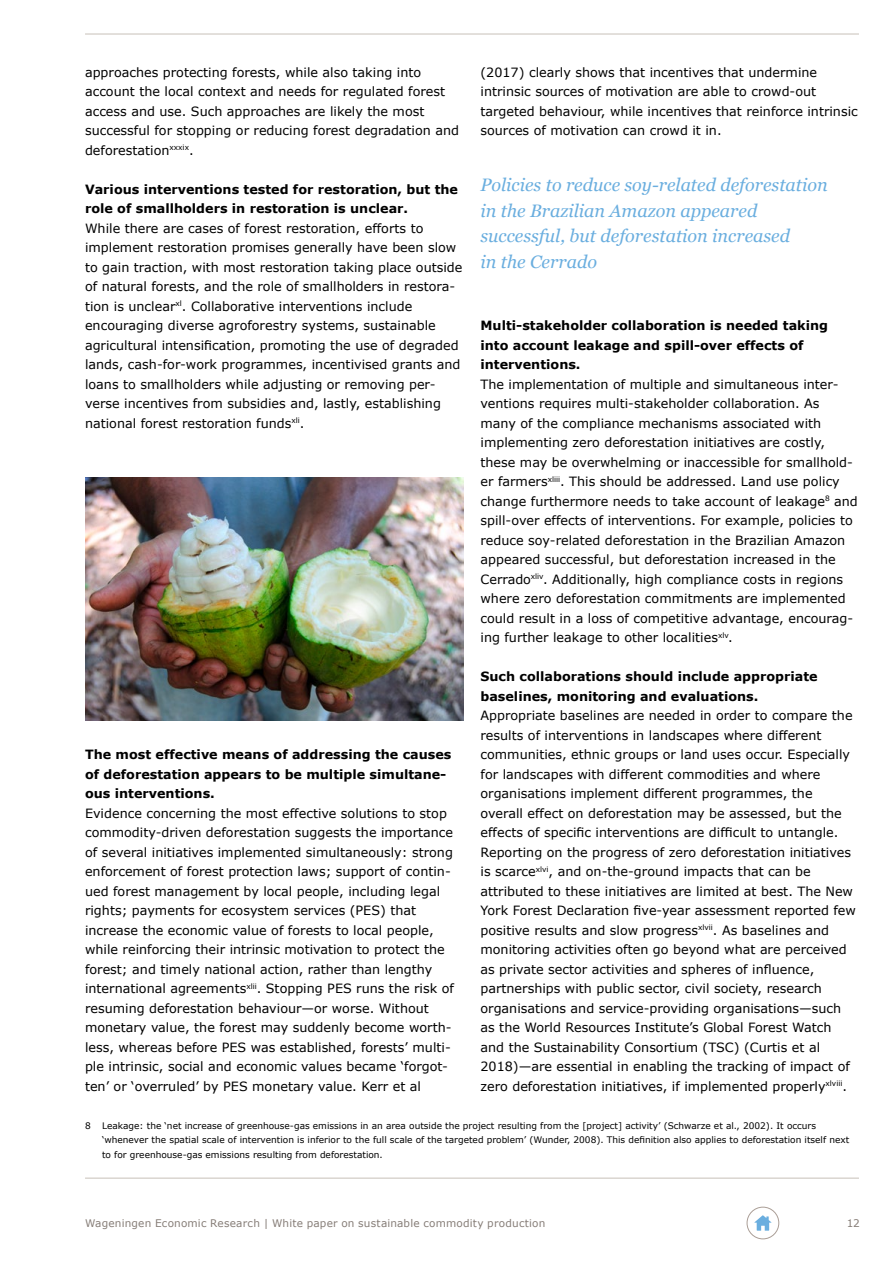
<style>
.page{position:relative;width:893px;height:1263px;background:#fff}
.page>*{position:absolute;margin:0;border:0;box-sizing:border-box;transform-origin:0 0}
.t1{font:italic 18px/25.5px "Georgia";color:#6aaedf}
.t2{font:12.75px/19.5px "Verdana";color:#000}
.t3{font:700 12.75px/19.5px "Verdana";color:#000}
.t4{font:10.5px "Verdana";letter-spacing:.02em;color:#867d77}
.t5{font:9px/14.7px "Verdana";color:#000}
</style>
<div class="page">
<hr style="left:85px;top:1177px;width:774px;height:2px;background:#dad5d0">
<hr style="left:85px;top:33px;width:774px;height:2px;background:#dad5d0">
<img style="left:85px;top:477px;width:378px;height:243px">
<svg style="left:754px;top:1215px;width:18px;height:16px"></svg>
<div style="left:747px;top:1207px;width:32px;height:32px;border:1px solid #aa9e96;border-radius:50%"></div>
<p class="t2" style="left:85px;top:62px;width:376px">approaches protecting forests, while also taking into account the local context and needs for regulated forest access and use. Such approaches are likely the most successful for stopping or reducing forest degradation and deforestation<sup>xxxix</sup>.</p>
<p class="t3" style="left:85px;top:179px;width:375px">Various interventions tested for restoration, but the role of smallholders in restoration is unclear.</p>
<p class="t2" style="left:85px;top:218px;width:379px">While there are cases of forest restoration, efforts to implement restoration promises generally have been slow to gain traction, with most restoration taking place outside of natural forests, and the role of smallholders in restora&shy;tion is unclear<sup>xl</sup>. Collaborative interventions include encouraging diverse agroforestry systems, sustainable agricultural intensification, promoting the use of degraded lands, cash-for-work programmes, incentivised grants and loans to smallholders while adjusting or removing per&shy;verse incentives from subsidies and, lastly, establishing national forest restoration funds<sup>xli</sup>.</p>
<p class="t2" style="left:480px;top:62px;width:379px">(2017) clearly shows that incentives that undermine intrinsic sources of motivation are able to crowd-out targeted behaviour, while incentives that reinforce intrinsic sources of motivation can crowd it in.</p>
<h1 class="t1" style="left:480px;top:171px;width:349px">Policies to reduce soy-related deforestation in the Brazilian Amazon appeared successful, but deforestation increased<br>in the Cerrado</h1>
<p class="t3" style="left:480px;top:316px;width:349px">Multi-stakeholder collaboration is needed taking into account leakage and spill-over effects of interventions.</p>
<p class="t2" style="left:480px;top:374px;width:379px">The implementation of multiple and simultaneous inter&shy;ventions requires multi-stakeholder collaboration. As many of the compliance mechanisms associated with implementing zero deforestation initiatives are costly, these may be overwhelming or inaccessible for smallhold&shy;er farmers<sup>xliii</sup>. This should be addressed. Land use policy change furthermore needs to take account of leakage<sup>8</sup> and spill-over effects of interventions. For example, policies to reduce soy-related deforestation in the Brazilian Amazon appeared successful, but deforestation increased in the Cerrado<sup>xliv</sup>. Additionally, high compliance costs in regions where zero deforestation commitments are implemented could result in a loss of competitive advantage, encourag&shy;ing further leakage to other localities<sup>xlv</sup>.</p>
<p class="t3" style="left:480px;top:667px;width:339px">Such collaborations should include appropriate baselines, monitoring and evaluations.</p>
<p class="t2" style="left:480px;top:706px;width:377px">Appropriate baselines are needed in order to compare the results of interventions in landscapes where different communities, ethnic groups or land uses occur. Especially for landscapes with different commodities and where organisations implement different programmes, the overall effect on deforestation may be assessed, but the effects of specific interventions are difficult to untangle.<br>Reporting on the progress of zero deforestation initiatives is scarce<sup>xlvi</sup>, and on-the-ground impacts that can be attributed to these initiatives are limited at best. The New York Forest Declaration five-year assessment reported few positive results and slow progress<sup>xlvii</sup>. As baselines and monitoring activities often go beyond what are perceived as private sector activities and spheres of influence, partnerships with public sector, civil society, research organisations and service-providing organisations—such as the World Resources Institute’s Global Forest Watch and the Sustainability Consortium (TSC) (Curtis et al 2018)—are essential in enabling the tracking of impact of zero deforestation initiatives, if implemented properly<sup>xlviii</sup>.</p>
<p class="t3" style="left:85px;top:745px;width:368px">The most effective means of addressing the causes of deforestation appears to be multiple simultane&shy;ous interventions.</p>
<p class="t2" style="left:85px;top:803px;width:370px">Evidence concerning the most effective solutions to stop commodity-driven deforestation suggests the importance of several initiatives implemented simultaneously: strong enforcement of forest protection laws; support of contin&shy;ued forest management by local people, including legal rights; payments for ecosystem services (PES) that increase the economic value of forests to local people, while reinforcing their intrinsic motivation to protect the forest; and timely national action, rather than lengthy international agreements<sup>xlii</sup>. Stopping PES runs the risk of resuming deforestation behaviour—or worse. Without monetary value, the forest may suddenly become worth&shy;less, whereas before PES was established, forests’ multi&shy;ple intrinsic, social and economic values became ‘forgot&shy;ten’ or ‘overruled’ by PES monetary value. Kerr et al</p>
<p class="t5" style="left:85px;top:1118px;width:7px">8</p>
<p class="t5" style="left:102px;top:1118px;width:749px">Leakage: the ‘net increase of greenhouse-gas emissions in an area outside the project resulting from the [project] activity’ (Schwarze et al., 2002). It occurs ‘whenever the spatial scale of intervention is inferior to the full scale of the targeted problem’ (Wunder, 2008). This definition also applies to deforestation itself next to for greenhouse-gas emissions resulting from deforestation.</p>
<p class="t4" style="left:85px;top:1217px;width:462px">Wageningen Economic Research | White paper on sustainable commodity production</p>
<p class="t4" style="left:847px;top:1217px;width:15px">12</p>
</div>
